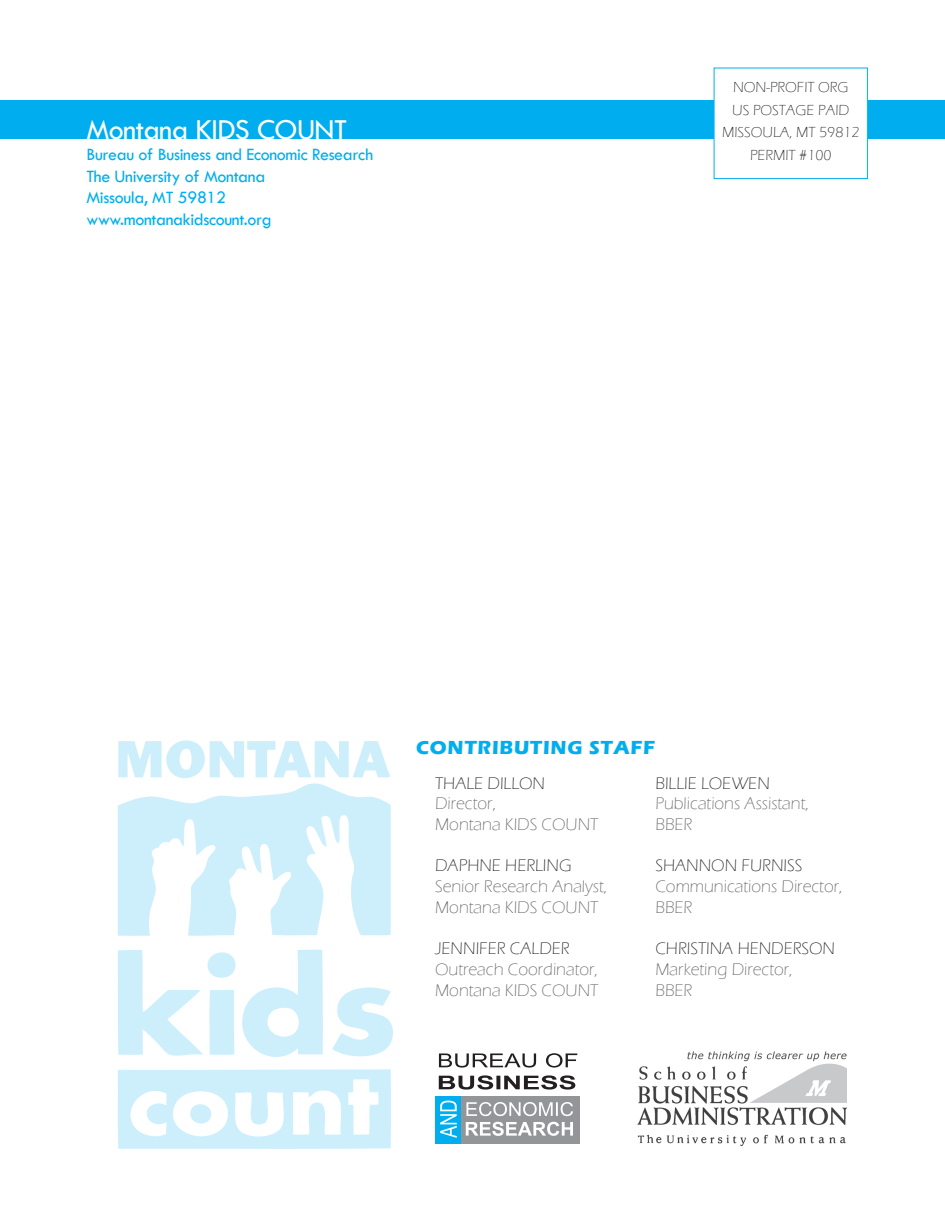
<style>
.page{position:relative;width:945px;height:1215px;background:#fff}
.page>*{position:absolute;margin:0;border:0;box-sizing:border-box;transform-origin:0 0}
.t1{font:30px "Tw Cen";letter-spacing:-.02em;color:#fff}
.t2{font:700 19.5px "Eras ITC";letter-spacing:.04em;color:#00aeef}
.t3{font:18px "Tw Cen";letter-spacing:-.02em;color:#00aeef}
.t4{font:300 17.25px/20.7px "Eras ITC";color:#636366}
.t5{font:300 17.25px "Eras ITC";color:#231f20}
.t6{font:300 15px "Eras ITC";color:#231f20}
</style>
<div class="page">
<div style="left:460px;top:1096px;width:120px;height:47px;background:#939598"></div>
<div style="left:0;top:101px;width:945px;height:38px;background:#00aeef"></div>
<div style="left:714px;top:68px;width:153px;height:111px;background:#fff"></div>
<div style="left:714px;top:68px;width:154px;height:111px;border:1px solid #00aeef"></div>
<svg style="left:118px;top:740px;width:273px;height:196px"></svg>
<svg style="left:332px;top:987px;width:61px;height:70px"></svg>
<svg style="left:118px;top:949px;width:205px;height:108px"></svg>
<svg style="left:117px;top:1069px;width:274px;height:80px"></svg>
<svg style="left:466px;top:1102px;width:107px;height:14px"></svg>
<svg style="left:439px;top:1053px;width:138px;height:15px"></svg>
<svg style="left:439px;top:1075px;width:136px;height:15px"></svg>
<svg style="left:466px;top:1122px;width:107px;height:14px"></svg>
<div style="left:435px;top:1096px;width:26px;height:47px;background:#00aeef"></div>
<svg style="left:440px;top:1101px;width:17px;height:37px"></svg>
<img style="left:637px;top:1051px;width:209px;height:95px">
<p class="t1" style="left:86px;top:112px;width:262px">Montana KIDS COUNT</p>
<p class="t3" style="left:86px;top:144px;width:288px">Bureau of Business and Economic Research</p>
<p class="t3" style="left:86px;top:165px;width:180px">The University of Montana</p>
<p class="t3" style="left:86px;top:187px;width:141px">Missoula, MT 59812</p>
<p class="t3" style="left:86px;top:209px;width:187px">www.montanakidscount.org</p>
<p class="t6" style="left:733px;top:79px;width:117px">NON-PROFIT ORG</p>
<p class="t6" style="left:732px;top:101px;width:119px">US POSTAGE PAID</p>
<p class="t6" style="left:722px;top:124px;width:139px">MISSOULA, MT 59812</p>
<p class="t6" style="left:750px;top:146px;width:83px">PERMIT #100</p>
<p class="t2" style="left:416px;top:736px;width:241px">CONTRIBUTING STAFF</p>
<p class="t5" style="left:435px;top:773px;width:112px">THALE DILLON</p>
<p class="t4" style="left:435px;top:793px;width:62px">Director,</p>
<p class="t4" style="left:435px;top:814px;width:165px">Montana KIDS COUNT</p>
<p class="t5" style="left:435px;top:856px;width:138px">DAPHNE HERLING</p>
<p class="t4" style="left:435px;top:876px;width:174px">Senior Research Analyst,<br>Montana KIDS COUNT</p>
<p class="t5" style="left:435px;top:939px;width:136px">JENNIFER CALDER</p>
<p class="t4" style="left:435px;top:959px;width:165px">Outreach Coordinator,<br>Montana KIDS COUNT</p>
<p class="t5" style="left:655px;top:773px;width:116px">BILLIE LOEWEN</p>
<p class="t4" style="left:655px;top:793px;width:155px">Publications Assistant,</p>
<p class="t4" style="left:655px;top:814px;width:38px">BBER</p>
<p class="t5" style="left:655px;top:856px;width:148px">SHANNON FURNISS</p>
<p class="t4" style="left:655px;top:876px;width:189px">Communications Director,<br>BBER</p>
<p class="t5" style="left:655px;top:939px;width:181px">CHRISTINA HENDERSON</p>
<p class="t4" style="left:655px;top:959px;width:139px">Marketing Director,</p>
<p class="t4" style="left:655px;top:980px;width:38px">BBER</p>
</div>
